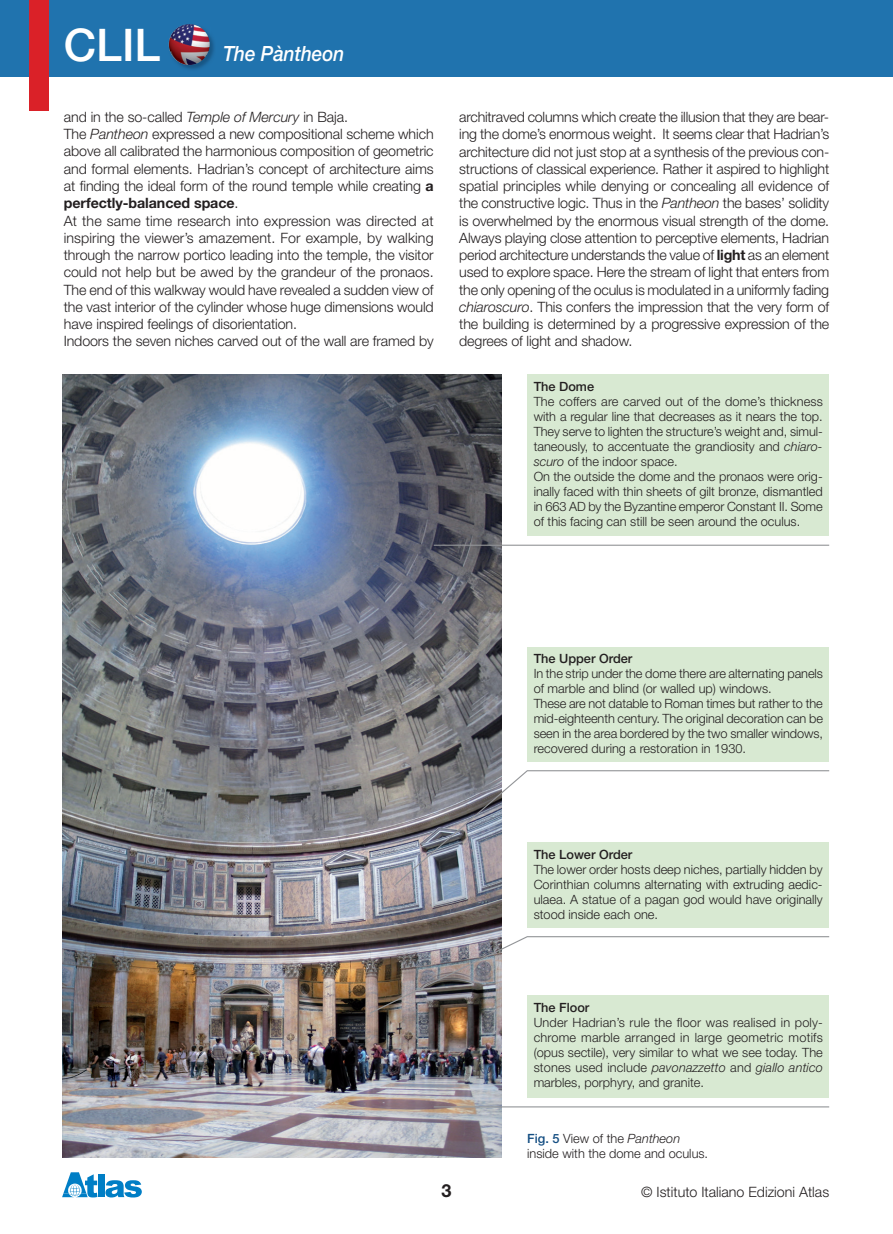
<style>
.page{position:relative;width:893px;height:1234px;background:#fff}
.page>*{position:absolute;margin:0;border:0;box-sizing:border-box;transform-origin:0 0}
.t1{font:500 45px "Helvetica Neue";color:#fff}
.t2{font:italic 500 21px "Helvetica Neue";color:#fff;scale:.9 1}
.t3{font:700 18px "Helvetica Neue";color:#231f20}
.t4{font:300 14.25px/17.2px "Helvetica Neue";letter-spacing:-.005em;color:#231f20}
.t5{font:300 12.75px/15px "Helvetica Neue";color:#231f20}
.t6{font:500 12.75px "Helvetica Neue";color:#231f20}
.s1{font-style:italic}
.s2{font-weight:700}
.s3{font-weight:500;color:#144e82}
</style>
<div class="page">
<div style="left:0;top:0;width:893px;height:77px;background:#2073ae"></div>
<div style="left:98px;top:1173px;width:7px;height:23px;background:#007ec5"></div>
<svg style="left:105px;top:1180px;width:37px;height:17px"></svg>
<svg style="left:62px;top:1172px;width:35px;height:25px"></svg>
<div style="left:30px;top:0;width:19px;height:111px;background:#da2128"></div>
<img style="left:176px;top:24px;width:38px;height:45px">
<img style="left:169px;top:28px;width:41px;height:33px">
<img style="left:169px;top:24px;width:41px;height:41px;border-radius:20px">
<img style="left:62px;top:374px;width:439px;height:783px">
<div style="left:527px;top:374px;width:302px;height:162px;background:#d8e9d2"></div>
<div style="left:527px;top:646px;width:302px;height:115px;background:#d8e9d2"></div>
<div style="left:527px;top:842px;width:302px;height:85px;background:#d8e9d2"></div>
<div style="left:527px;top:995px;width:302px;height:102px;background:#d8e9d2"></div>
<hr style="left:434px;top:544px;width:395px;height:1px;background:#939598">
<svg style="left:394px;top:769px;width:436px;height:117px"></svg>
<svg style="left:368px;top:935px;width:462px;height:79px"></svg>
<hr style="left:434px;top:1106px;width:395px;height:1px;background:#939598">
<h1 class="t1" style="left:64px;top:18px;width:98px">CLIL</h1>
<h2 class="t2" style="left:223px;top:41px;width:136px">The Pàntheon</h2>
<p class="t4" style="left:64px;top:108px;width:371px">and in the so-called <span class="s1">Temple of Mercury</span> in Baja.<br>The <span class="s1">Pantheon</span> expressed a new compositional scheme which above all calibrated the harmonious composition of geometric and formal elements. Hadrian’s concept of architecture aims at finding the ideal form of the round temple while creating <span class="s2">a perfectly-balanced space</span>.<br>At the same time research into expression was directed at inspiring the viewer’s amazement. For example, by walking through the narrow portico leading into the temple, the visitor could not help but be awed by the grandeur of the pronaos.<br>The end of this walkway would have revealed a sudden view of the vast interior of the cylinder whose huge dimensions would have inspired feelings of disorientation.<br>Indoors the seven niches carved out of the wall are framed by</p>
<p class="t4" style="left:459px;top:108px;width:372px;text-align:justify">architraved columns which create the illusion that they are bear&shy;ing the dome’s enormous weight. It seems clear that Hadrian’s architecture did not just stop at a synthesis of the previous con&shy;structions of classical experience. Rather it aspired to highlight spatial principles while denying or concealing all evidence of the constructive logic. Thus in the <span class="s1">Pantheon</span> the bases’ solidity is overwhelmed by the enormous visual strength of the dome.<br>Always playing close attention to perceptive elements, Hadrian period architecture understands the value of <span class="s2">light</span> as an element used to explore space. Here the stream of light that enters from the only opening of the oculus is modulated in a uniformly fading <span class="s1">chiaroscuro</span>. This confers the impression that the very form of the building is determined by a progressive expression of the degrees of light and shadow.</p>
<p class="t6" style="left:534px;top:378px;width:62px">The Dome</p>
<p class="t5" style="left:534px;top:393px;width:291px">The coffers are carved out of the dome’s thickness with a regular line that decreases as it nears the top.<br>They serve to lighten the structure’s weight and, simul&shy;taneously, to accentuate the grandiosity and <span class="s1">chiaro&shy;scuro</span> of the indoor space.<br>On the outside the dome and the pronaos were orig&shy;inally faced with thin sheets of gilt bronze, dismantled in 663 AD by the Byzantine emperor Constant II. Some of this facing can still be seen around the oculus.</p>
<p class="t6" style="left:534px;top:651px;width:100px">The Upper Order</p>
<p class="t5" style="left:534px;top:665px;width:291px">In the strip under the dome there are alternating panels of marble and blind (or walled up) windows.<br>These are not datable to Roman times but rather to the mid-eighteenth century. The original decoration can be seen in the area bordered by the two smaller windows, recovered during a restoration in 1930.</p>
<p class="t6" style="left:534px;top:846px;width:100px">The Lower Order</p>
<p class="t5" style="left:534px;top:861px;width:291px;text-align:justify">The lower order hosts deep niches, partially hidden by Corinthian columns alternating with extruding aedic&shy;ulaea. A statue of a pagan god would have originally stood inside each one.</p>
<p class="t6" style="left:534px;top:999px;width:57px">The Floor</p>
<p class="t5" style="left:534px;top:1014px;width:291px;text-align:justify">Under Hadrian’s rule the floor was realised in poly&shy;chrome marble arranged in large geometric motifs (opus sectile), very similar to what we see today. The stones used include <span class="s1">pavonazzetto</span> and <span class="s1">giallo antico </span>marbles, porphyry, and granite.</p>
<p class="t5" style="left:527px;top:1130px;width:182px"><span class="s3">Fig. 5</span> View of the <span class="s1">Pantheon </span>inside with the dome and oculus.</p>
<p class="t3" style="left:441px;top:1178px;width:12px">3</p>
<p class="t4" style="left:641px;top:1182px;width:189px">© Istituto Italiano Edizioni Atlas</p>
</div>
